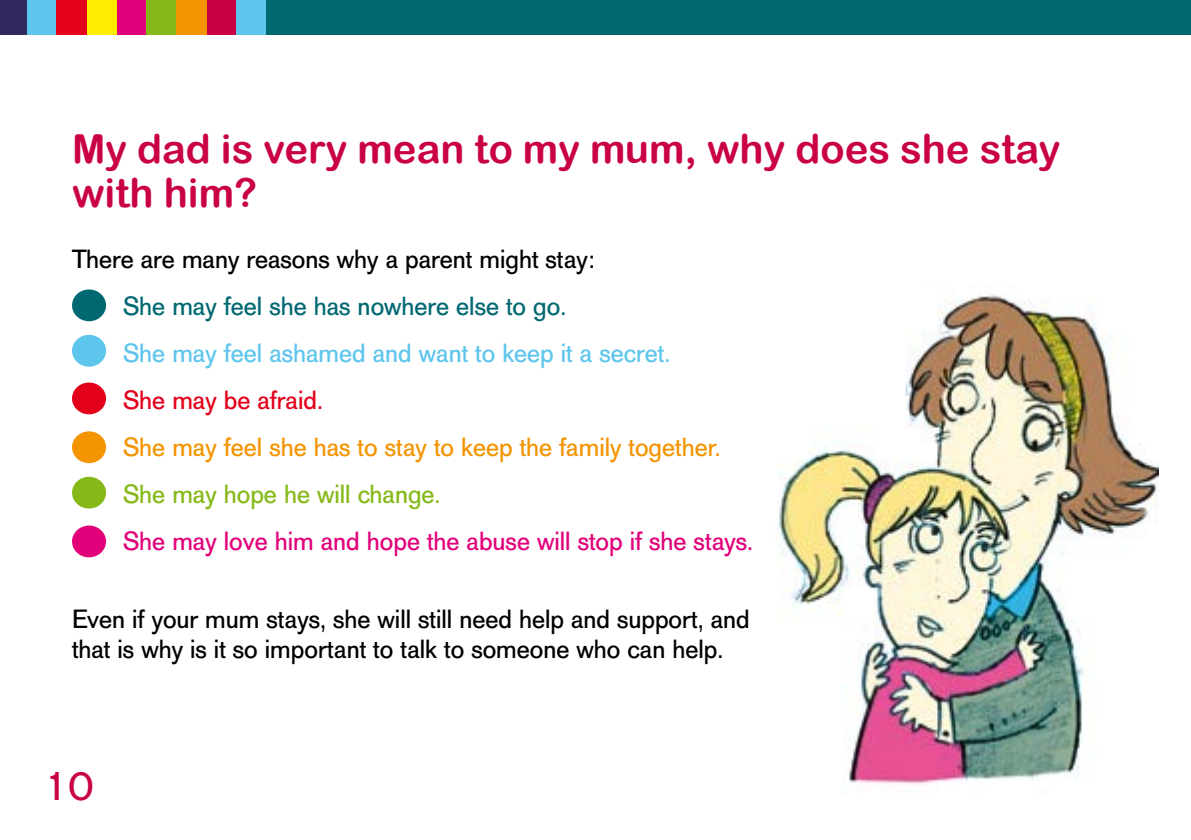
<style>
.page{position:relative;width:1191px;height:840px;background:#fff}
.page>*{position:absolute;margin:0;border:0;box-sizing:border-box;transform-origin:0 0}
.t1{font:40px/44px "Arial Rounded MT Bold";color:#ca0047}
.t2{font:40px "AG Old Face";color:#ca0047}
.t3{font:26px/30px "AG Old Face";color:#000}
.t4{font:26px "AG Old Face";color:#e2007a}
.t5{font:26px "AG Old Face";color:#f39400}
.t6{font:26px "AG Old Face";color:#5ec5ed}
.t7{font:26px "AG Old Face";color:#006871}
.t8{font:26px "AG Old Face";color:#86b918}
.t9{font:26px "AG Old Face";color:#e2001a}
</style>
<div class="page">
<div style="left:288px;top:0;width:903px;height:35px;background:#006871"></div>
<div style="left:0;top:0;width:29px;height:35px;background:#322a5e"></div>
<div style="left:27px;top:0;width:31px;height:35px;background:#5ec5ed"></div>
<div style="left:56px;top:0;width:31px;height:35px;background:#e2001a"></div>
<div style="left:87px;top:0;width:30px;height:35px;background:#ffed00"></div>
<div style="left:117px;top:0;width:31px;height:35px;background:#e2007a"></div>
<div style="left:146px;top:0;width:31px;height:35px;background:#86b918"></div>
<div style="left:176px;top:0;width:32px;height:35px;background:#f39400"></div>
<div style="left:207px;top:0;width:31px;height:35px;background:#ca0047"></div>
<div style="left:237px;top:0;width:30px;height:35px;background:#5ec5ed"></div>
<div style="left:266px;top:0;width:30px;height:35px;background:#006871"></div>
<div style="left:72px;top:289px;width:34px;height:32px;background:#006871;border-radius:50%"></div>
<div style="left:72px;top:334px;width:34px;height:32px;background:#5ec5ed;border-radius:50%"></div>
<div style="left:72px;top:382px;width:34px;height:32px;background:#e2001a;border-radius:50%"></div>
<div style="left:72px;top:431px;width:34px;height:32px;background:#f39400;border-radius:50%"></div>
<div style="left:72px;top:476px;width:34px;height:32px;background:#86b918;border-radius:50%"></div>
<div style="left:72px;top:525px;width:34px;height:32px;background:#e2007a;border-radius:50%"></div>
<img style="left:778px;top:295px;width:380px;height:490px">
<h1 class="t1" style="left:72px;top:126px;width:990px">My dad is very mean to my mum, why does she stay with him?</h1>
<p class="t3" style="left:72px;top:244px;width:524px">There are many reasons why a parent might stay:</p>
<p class="t7" style="left:123px;top:290px;width:445px">She may feel she has nowhere else to go.</p>
<p class="t6" style="left:123px;top:337px;width:549px">She may feel ashamed and want to keep it a secret.</p>
<p class="t9" style="left:123px;top:384px;width:201px">She may be afraid.</p>
<p class="t5" style="left:123px;top:431px;width:599px">She may feel she has to stay to keep the family together.</p>
<p class="t8" style="left:123px;top:478px;width:319px">She may hope he will change.</p>
<p class="t4" style="left:123px;top:525px;width:631px">She may love him and hope the abuse will stop if she stays.</p>
<p class="t3" style="left:72px;top:604px;width:679px">Even if your mum stays, she will still need help and support, and that is why is it so important to talk to someone who can help.</p>
<h1 class="t2" style="left:43px;top:762px;width:51px">10</h1>
</div>
